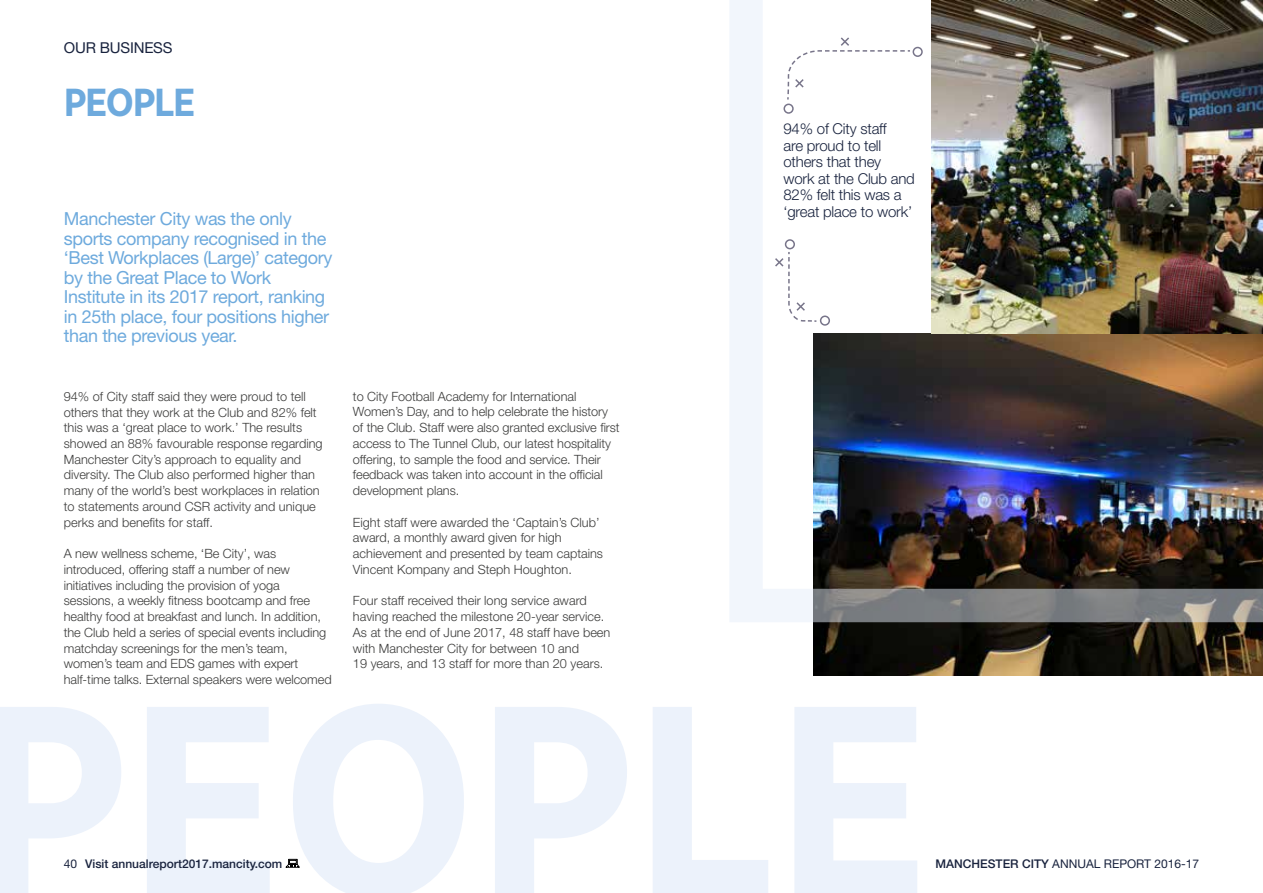
<style>
.page{position:relative;width:1263px;height:893px;background:#fff}
.page>*{position:absolute;margin:0;border:0;box-sizing:border-box;transform-origin:0 0}
.t1{font:700 39px "Gotham Narrow";letter-spacing:-.035em;color:#6eaadd}
.t2{font:18px/19.5px "Helvetica Neue LT Std";letter-spacing:-.02em;color:#6eaadd}
.t3{font:300 15px/16.5px "Helvetica Neue LT Std";letter-spacing:-.015em;color:#19233e}
.t4{font:15px "Helvetica Neue LT Std";letter-spacing:-.01em;color:#19233e}
.t5{font:300 12.75px/15.8px "Helvetica Neue LT Std";letter-spacing:-.005em;color:#3c3c3b}
.t6{font:500 12px "Helvetica Neue LT Std";color:#19233e}
.t7{font:12px "Helvetica Neue LT Std";color:#19233e}
.s1{font-weight:400}
.s2{font-weight:500}
</style>
<div class="page">
<img style="left:814px;top:622px;width:449px;height:53px">
<img style="left:730px;top:0;width:533px;height:622px">
<div style="left:288px;top:859px;width:9px;height:6px;border:1px solid #000"></div>
<svg style="left:285px;top:860px;width:15px;height:8px"></svg>
<p class="t4" style="left:64px;top:39px;width:110px">OUR BUSINESS</p>
<h1 class="t1" style="left:64px;top:77px;width:133px">PEOPLE</h1>
<h2 class="t2" style="left:64px;top:209px;width:270px">Manchester City was the only sports company recognised in the ‘Best Workplaces (Large)’ category by the Great Place to Work<br>Institute in its 2017 report, ranking in 25th place, four positions higher than the previous year.</h2>
<p class="t5" style="left:64px;top:388px;width:260px">94% of City staff said they were proud to tell others that they work at the Club and 82% felt this was a ‘great place to work.’ The results showed an 88% favourable response regarding Manchester City’s approach to equality and diversity. The Club also performed higher than many of the world’s best workplaces in relation to statements around CSR activity and unique perks and benefits for staff.</p>
<p class="t5" style="left:64px;top:546px;width:269px">A new wellness scheme, ‘Be City’, was introduced, offering staff a number of new initiatives including the provision of yoga sessions, a weekly fitness bootcamp and free healthy food at breakfast and lunch. In addition, the Club held a series of special events including matchday screenings for the men’s team, women’s team and EDS games with expert half-time talks. External speakers were welcomed</p>
<p class="t5" style="left:353px;top:388px;width:268px">to City Football Academy for International Women’s Day, and to help celebrate the history of the Club. Staff were also granted exclusive first access to The Tunnel Club, our latest hospitality offering, to sample the food and service. Their feedback was taken into account in the official development plans.</p>
<p class="t5" style="left:353px;top:514px;width:252px">Eight staff were awarded the ‘Captain’s Club’ award, a monthly award given for high achievement and presented by team captains Vincent Kompany and Steph Houghton.</p>
<p class="t5" style="left:353px;top:593px;width:259px">Four staff received their long service award having reached the milestone 20-year service.<br>As at the end of June 2017, 48 staff have been with Manchester City for between 10 and<br>19 years, and 13 staff for more than 20 years.</p>
<p class="t3" style="left:783px;top:120px;width:133px">94% of City staff<br>are proud to tell others that they work at the Club and<br>82% felt this was a ‘great place to work’</p>
<p class="t6" style="left:64px;top:856px;width:220px"><span class="s1">40</span> Visit annualreport2017.mancity.com</p>
<p class="t7" style="left:935px;top:856px;width:265px"><span class="s2">MANCHESTER CITY</span> ANNUAL REPORT 2016-17</p>
</div>
